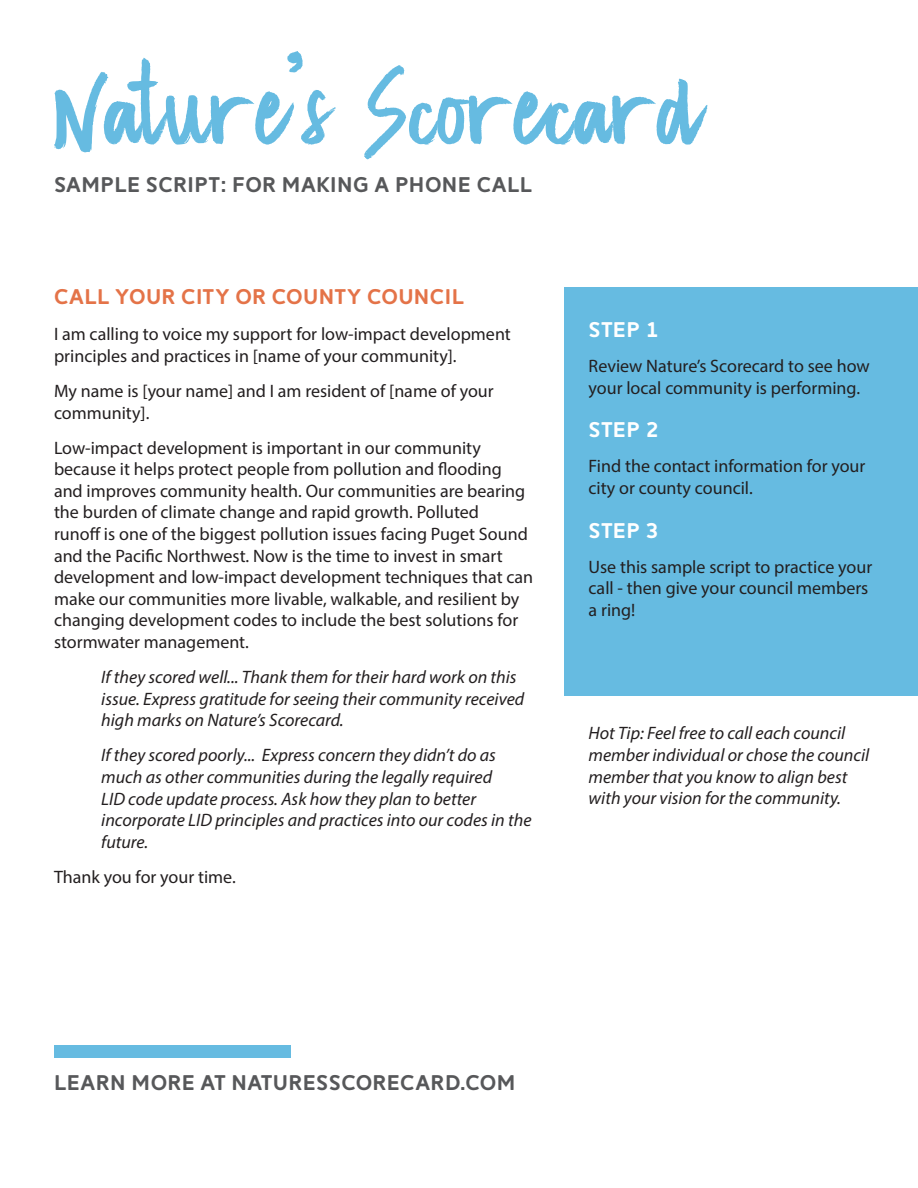
<style>
.page{position:relative;width:918px;height:1188px;background:#fff}
.page>*{position:absolute;margin:0;border:0;box-sizing:border-box;transform-origin:0 0}
.t1{font:136.8px "Manksa";color:#66bbe1}
.ORANGE{font:21px "Reitam";color:#57585a}
.ORANGE-2{font:21px "Reitam";color:#e47348}
.ORANGE-3{font:21px "Reitam";color:#fff}
.MAIN_TEXT{font:18px/21.6px "Myriad Pro";color:#231f20}
.ITALIC{font:italic 18px/21.6px "Myriad Pro";color:#231f20}
</style>
<div class="page">
<div style="left:565px;top:287px;width:353px;height:409px;background:#66bbe1"></div>
<div style="left:54px;top:1045px;width:237px;height:13px;background:#66bbe1"></div>
<p class="t1" style="left:54px;top:51px;width:648px">Nature’s Scorecard</p>
<p class="ORANGE" style="left:54px;top:174px;width:480px">SAMPLE SCRIPT: FOR MAKING A PHONE CALL</p>
<p class="ORANGE-2" style="left:54px;top:286px;width:412px">CALL YOUR CITY OR COUNTY COUNCIL</p>
<p class="MAIN_TEXT" style="left:54px;top:323px;width:458px">I am calling to voice my support for low-impact development principles and practices in [name of your community].</p>
<p class="MAIN_TEXT" style="left:54px;top:380px;width:441px">My name is [your name] and I am resident of [name of your community].</p>
<p class="MAIN_TEXT" style="left:54px;top:437px;width:481px">Low-impact development is important in our community because it helps protect people from pollution and flooding and improves community health. Our communities are bearing the burden of climate change and rapid growth. Polluted<br>runoff is one of the biggest pollution issues facing Puget Sound and the Pacific Northwest. Now is the time to invest in smart development and low-impact development techniques that can make our communities more livable, walkable, and resilient by changing development codes to include the best solutions for stormwater management.</p>
<p class="ITALIC" style="left:101px;top:666px;width:425px">If they scored well... Thank them for their hard work on this issue. Express gratitude for seeing their community received high marks on Nature’s Scorecard.</p>
<p class="ITALIC" style="left:101px;top:744px;width:432px">If they scored poorly... Express concern they didn’t do as much as other communities during the legally required<br>LID code update process. Ask how they plan to better incorporate LID principles and practices into our codes in the future.</p>
<p class="MAIN_TEXT" style="left:54px;top:866px;width:183px">Thank you for your time.</p>
<p class="ORANGE-3" style="left:589px;top:318px;width:72px">STEP 1</p>
<p class="MAIN_TEXT" style="left:589px;top:355px;width:283px">Review Nature’s Scorecard to see how your local community is performing.</p>
<p class="ORANGE-3" style="left:589px;top:419px;width:72px">STEP 2</p>
<p class="MAIN_TEXT" style="left:589px;top:455px;width:278px">Find the contact information for your city or county council.</p>
<p class="ORANGE-3" style="left:589px;top:519px;width:72px">STEP 3</p>
<p class="MAIN_TEXT" style="left:589px;top:556px;width:285px">Use this sample script to practice your call - then give your council members a ring!</p>
<p class="ITALIC" style="left:589px;top:722px;width:282px">Hot Tip: Feel free to call each council member individual or chose the council member that you know to align best with your vision for the community.</p>
<p class="ORANGE" style="left:54px;top:1072px;width:463px">LEARN MORE AT NATURESSCORECARD.COM</p>
</div>
